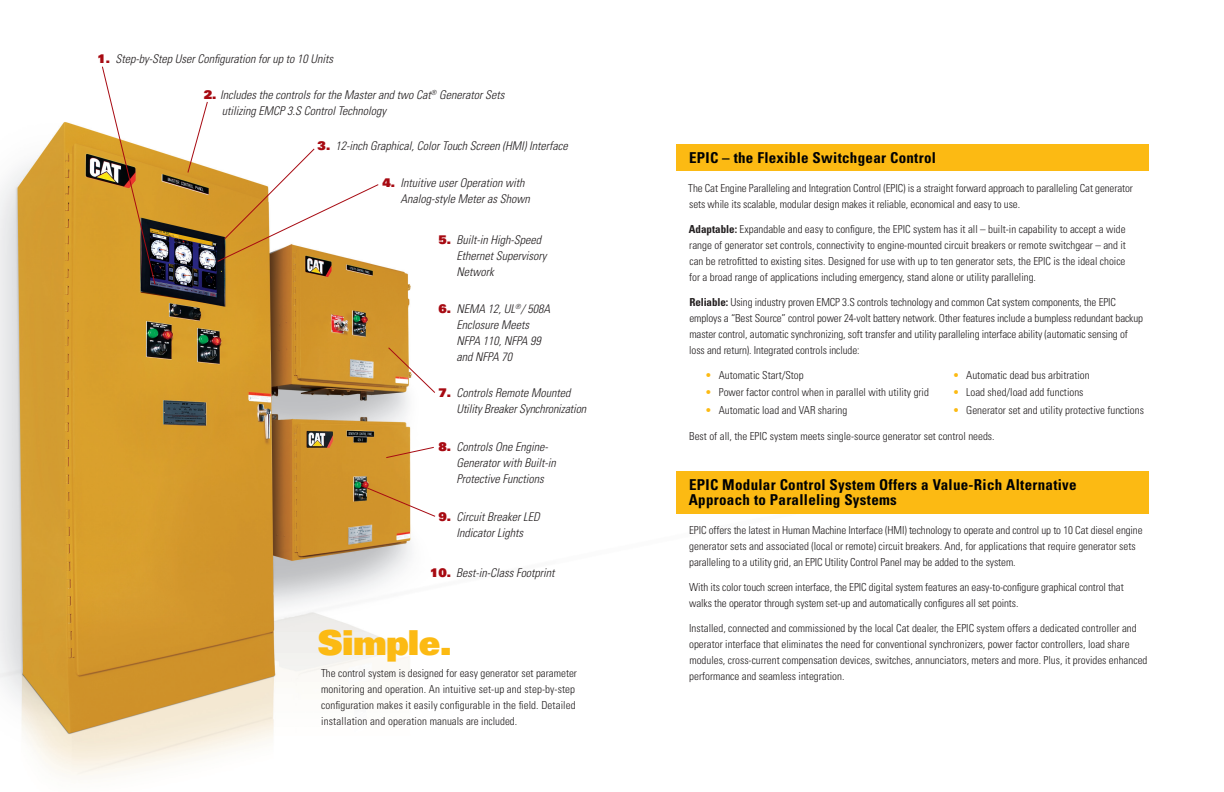
<style>
.page{position:relative;width:1224px;height:792px;background:#fff}
.page>*{position:absolute;margin:0;border:0;box-sizing:border-box;transform-origin:0 0}
.t1{font:34.4px "Univers LT Std X Black";letter-spacing:-.005em;color:#fcba13}
.t2{font:700 condensed 15px/15px "Univers LT Std";letter-spacing:.02em;color:#000103}
.t3{font:italic 300 condensed 12px/16px "Univers LT Std";color:#231f20}
.Bullets{font:300 condensed 11px/16px "Univers LT Std";color:#231f20}
.s1{font-family:"Univers LT Std X Black";font-weight:400;font-style:normal;font-stretch:normal;color:#a70a12}
.s2{font-weight:700}
.s3{color:#fcba13}
</style>
<div class="page">
<img style="left:0;top:122px;width:1149px;height:654px">
<div style="left:677px;top:144px;width:472px;height:26px;background:#fcba13"></div>
<svg style="left:102px;top:66px;width:54px;height:219px"></svg>
<svg style="left:187px;top:102px;width:21px;height:71px"></svg>
<svg style="left:388px;top:347px;width:48px;height:47px"></svg>
<svg style="left:360px;top:485px;width:76px;height:32px"></svg>
<svg style="left:385px;top:447px;width:50px;height:11px"></svg>
<svg style="left:217px;top:148px;width:162px;height:114px"></svg>
<div style="left:677px;top:471px;width:472px;height:43px;background:#fcba13"></div>
<p class="t3" style="left:97px;top:51px;width:237px"><span class="s1">1.</span> Step-by-Step User Configuration for up to 10 Units</p>
<p class="t3" style="left:222px;top:87px;width:284px;text-indent:-18px"><span class="s1">2.</span> Includes the controls for the Master and two Cat<sup>®</sup> Generator Sets utilizing EMCP 3.S Control Technology</p>
<p class="t3" style="left:318px;top:138px;width:252px"><span class="s1">3.</span> 12-inch Graphical, Color Touch Screen (HMI) Interface</p>
<p class="t3" style="left:400px;top:175px;width:131px;text-indent:-18px"><span class="s1">4.</span> Intuitive user Operation with<br>Analog-style Meter as Shown</p>
<p class="t3" style="left:457px;top:232px;width:91px;text-indent:-18px"><span class="s1">5.</span> Built-in High-Speed<br>Ethernet Supervisory<br>Network</p>
<p class="t3" style="left:457px;top:301px;width:95px;text-indent:-18px"><span class="s1">6.</span> NEMA 12, UL<sup>®</sup>/ 508A<br>Enclosure Meets<br>NFPA 110, NFPA 99 and NFPA 70</p>
<p class="t3" style="left:457px;top:385px;width:131px;text-indent:-18px"><span class="s1">7.</span> Controls Remote Mounted<br>Utility Breaker Synchronization</p>
<p class="t3" style="left:457px;top:439px;width:101px;text-indent:-18px"><span class="s1">8.</span> Controls One Engine-<br>Generator with Built-in<br>Protective Functions</p>
<p class="t3" style="left:439px;top:509px;width:103px;text-align:center"><span class="s1">9.</span> Circuit Breaker LED<br>Indicator Lights</p>
<p class="t3" style="left:430px;top:565px;width:126px"><span class="s1">10.</span> Best-in-Class Footprint</p>
<p class="t1" style="left:318px;top:620px;width:136px">Simple.</p>
<p class="Bullets" style="left:321px;top:665px;width:257px">The control system is designed for easy generator set parameter monitoring and operation. An intuitive set-up and step-by-step configuration makes it easily configurable in the field. Detailed installation and operation manuals are included.</p>
<p class="t2" style="left:689px;top:150px;width:248px">EPIC – the Flexible Switchgear Control</p>
<p class="Bullets" style="left:688px;top:180px;width:446px">The Cat Engine Paralleling and Integration Control (EPIC) is a straight forward approach to paralleling Cat generator sets while its scalable, modular design makes it reliable, economical and easy to use.</p>
<p class="Bullets" style="left:689px;top:221px;width:439px;text-align:justify"><span class="s2">Adaptable:</span> Expandable and easy to configure, the EPIC system has it all – built-in capability to accept a wide range of generator set controls, connectivity to engine-mounted circuit breakers or remote switchgear – and it can be retrofitted to existing sites. Designed for use with up to ten generator sets, the EPIC is the ideal choice for a broad range of applications including emergency, stand alone or utility paralleling.</p>
<p class="Bullets" style="left:689px;top:294px;width:455px"><span class="s2">Reliable:</span> Using industry proven EMCP 3.S controls technology and common Cat system components, the EPIC employs a “Best Source” control power 24-volt battery network. Other features include a bumpless redundant backup master control, automatic synchronizing, soft transfer and utility paralleling interface ability (automatic sensing of loss and return). Integrated controls include:</p>
<p class="Bullets" style="left:705px;top:367px;width:100px"><span class="s3">•</span> Automatic Start/Stop</p>
<p class="Bullets" style="left:705px;top:384px;width:225px"><span class="s3">•</span> Power factor control when in parallel with utility grid</p>
<p class="Bullets" style="left:705px;top:402px;width:143px"><span class="s3">•</span> Automatic load and VAR sharing</p>
<p class="Bullets" style="left:953px;top:367px;width:138px"><span class="s3">•</span> Automatic dead bus arbitration</p>
<p class="Bullets" style="left:953px;top:384px;width:132px"><span class="s3">•</span> Load shed/load add functions</p>
<p class="Bullets" style="left:953px;top:402px;width:193px"><span class="s3">•</span> Generator set and utility protective functions</p>
<p class="Bullets" style="left:689px;top:428px;width:307px">Best of all, the EPIC system meets single-source generator set control needs.</p>
<p class="t2" style="left:689px;top:477px;width:389px">EPIC Modular Control System Offers a Value-Rich Alternative<br>Approach to Paralleling Systems</p>
<p class="Bullets" style="left:689px;top:522px;width:455px">EPIC offers the latest in Human Machine Interface (HMI) technology to operate and control up to 10 Cat diesel engine generator sets and associated (local or remote) circuit breakers. And, for applications that require generator sets paralleling to a utility grid, an EPIC Utility Control Panel may be added to the system.</p>
<p class="Bullets" style="left:689px;top:579px;width:436px">With its color touch screen interface, the EPIC digital system features an easy-to-configure graphical control that walks the operator through system set-up and automatically configures all set points.</p>
<p class="Bullets" style="left:689px;top:620px;width:460px">Installed, connected and commissioned by the local Cat dealer, the EPIC system offers a dedicated controller and operator interface that eliminates the need for conventional synchronizers, power factor controllers, load share modules, cross-current compensation devices, switches, annunciators, meters and more. Plus, it provides enhanced performance and seamless integration.</p>
</div>
